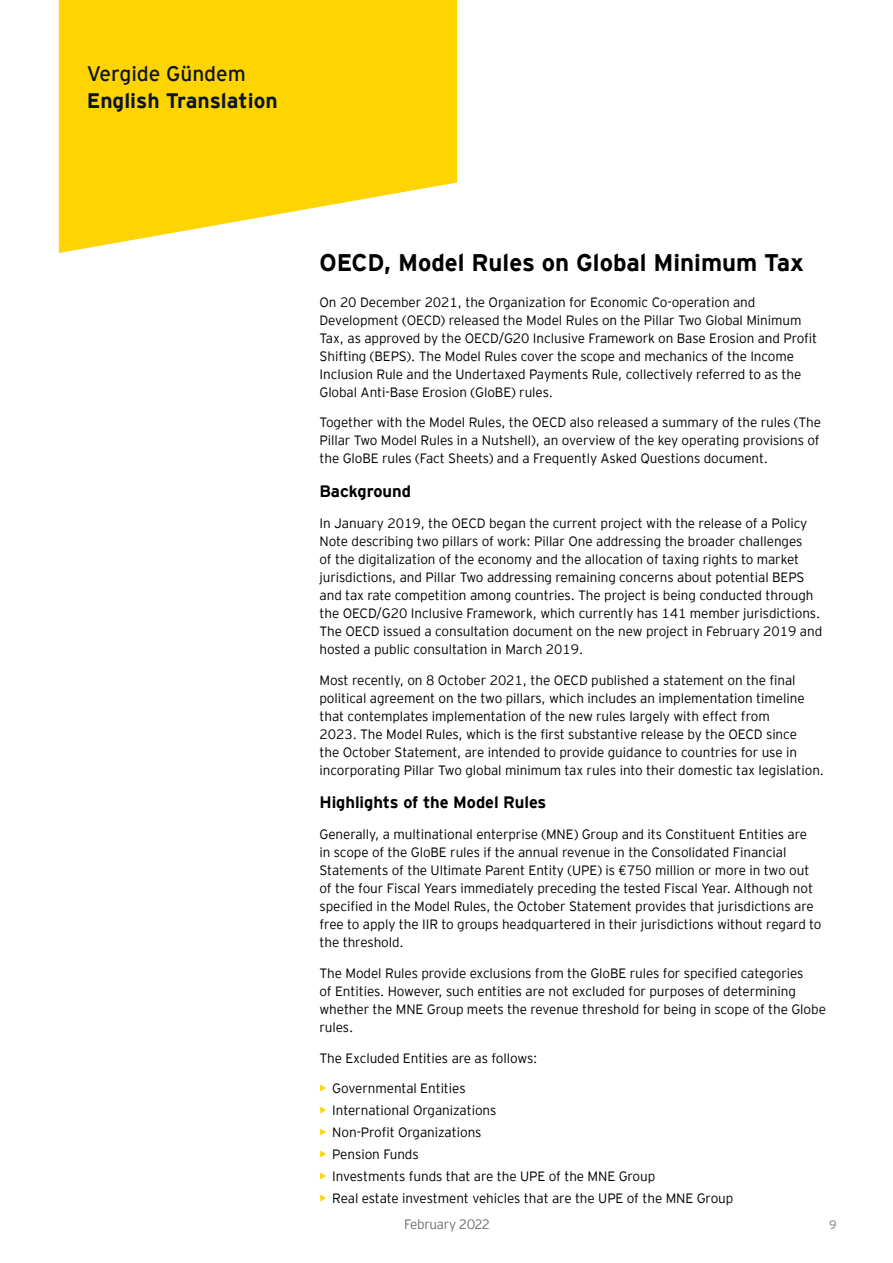
<style>
.page{position:relative;width:893px;height:1263px;background:#fff}
.page>*{position:absolute;margin:0;border:0;box-sizing:border-box;transform-origin:0 0}
.t1{font:700 24px "EY Interstate";color:#000}
.t2{font:700 21px "EY Interstate";color:#0a1627}
.t3{font:21px "EY Interstate";color:#0a1627}
.t4{font:700 16.5px "EY Interstate";letter-spacing:-.005em;color:#000}
.t5{font:300 13.5px/18px "EY Interstate";letter-spacing:-.005em;color:#000}
.t6{font:12.3px "EY Interstate";color:#939598}
.s1{font-weight:700;color:#ffd400}
.s2{color:#6d6e71}
</style>
<div class="page">
<svg style="left:59px;top:0;width:398px;height:253px;background:#ffd923"></svg>
<h2 class="t3" style="left:87px;top:58px;width:161px">Vergide Gündem</h2>
<h2 class="t2" style="left:87px;top:85px;width:192px">English Translation</h2>
<h1 class="t1" style="left:319px;top:245px;width:486px">OECD, Model Rules on Global Minimum Tax</h1>
<p class="t5" style="left:319px;top:292px;width:499px">On 20 December 2021, the Organization for Economic Co-operation and Development (OECD) released the Model Rules on the Pillar Two Global Minimum Tax, as approved by the OECD/G20 Inclusive Framework on Base Erosion and Profit Shifting (BEPS). The Model Rules cover the scope and mechanics of the Income Inclusion Rule and the Undertaxed Payments Rule, collectively referred to as the Global Anti-Base Erosion (GloBE) rules.</p>
<p class="t5" style="left:319px;top:413px;width:503px;text-align:justify">Together with the Model Rules, the OECD also released a summary of the rules (The Pillar Two Model Rules in a Nutshell), an overview of the key operating provisions of the GloBE rules (Fact Sheets) and a Frequently Asked Questions document.</p>
<p class="t4" style="left:319px;top:479px;width:93px">Background</p>
<p class="t5" style="left:319px;top:513px;width:504px">In January 2019, the OECD began the current project with the release of a Policy Note describing two pillars of work: Pillar One addressing the broader challenges<br>of the digitalization of the economy and the allocation of taxing rights to market jurisdictions, and Pillar Two addressing remaining concerns about potential BEPS and tax rate competition among countries. The project is being conducted through the OECD/G20 Inclusive Framework, which currently has 141 member jurisdictions.<br>The OECD issued a consultation document on the new project in February 2019 and hosted a public consultation in March 2019.</p>
<p class="t5" style="left:319px;top:670px;width:506px">Most recently, on 8 October 2021, the OECD published a statement on the final political agreement on the two pillars, which includes an implementation timeline that contemplates implementation of the new rules largely with effect from<br>2023. The Model Rules, which is the first substantive release by the OECD since<br>the October Statement, are intended to provide guidance to countries for use in incorporating Pillar Two global minimum tax rules into their domestic tax legislation.</p>
<p class="t4" style="left:319px;top:791px;width:228px">Highlights of the Model Rules</p>
<p class="t5" style="left:319px;top:824px;width:504px">Generally, a multinational enterprise (MNE) Group and its Constituent Entities are<br>in scope of the GloBE rules if the annual revenue in the Consolidated Financial Statements of the Ultimate Parent Entity (UPE) is €750 million or more in two out of the four Fiscal Years immediately preceding the tested Fiscal Year. Although not specified in the Model Rules, the October Statement provides that jurisdictions are free to apply the IIR to groups headquartered in their jurisdictions without regard to the threshold.</p>
<p class="t5" style="left:319px;top:963px;width:508px">The Model Rules provide exclusions from the GloBE rules for specified categories<br>of Entities. However, such entities are not excluded for purposes of determining whether the MNE Group meets the revenue threshold for being in scope of the Globe rules.</p>
<p class="t5" style="left:319px;top:1048px;width:219px">The Excluded Entities are as follows:</p>
<p class="t5" style="left:319px;top:1079px;width:148px"><span class="s1">•</span> Governmental Entities</p>
<p class="t5" style="left:319px;top:1101px;width:179px"><span class="s1">•</span> International Organizations</p>
<p class="t5" style="left:319px;top:1122px;width:164px"><span class="s1">•</span> Non-Profit Organizations</p>
<p class="t5" style="left:319px;top:1144px;width:101px"><span class="s1">•</span> Pension Funds</p>
<p class="t5" style="left:319px;top:1166px;width:337px"><span class="s1">•</span> Investments funds that are the UPE of the MNE Group</p>
<p class="t5" style="left:404px;top:1184px;width:331px;line-height:26.5px;text-indent:-85px"><span class="s1">•</span> Real estate investment vehicles that are the UPE of the MNE Group<br><span class="s2">February 2022</span></p>
<p class="t6" style="left:829px;top:1215px;width:9px">9</p>
</div>
